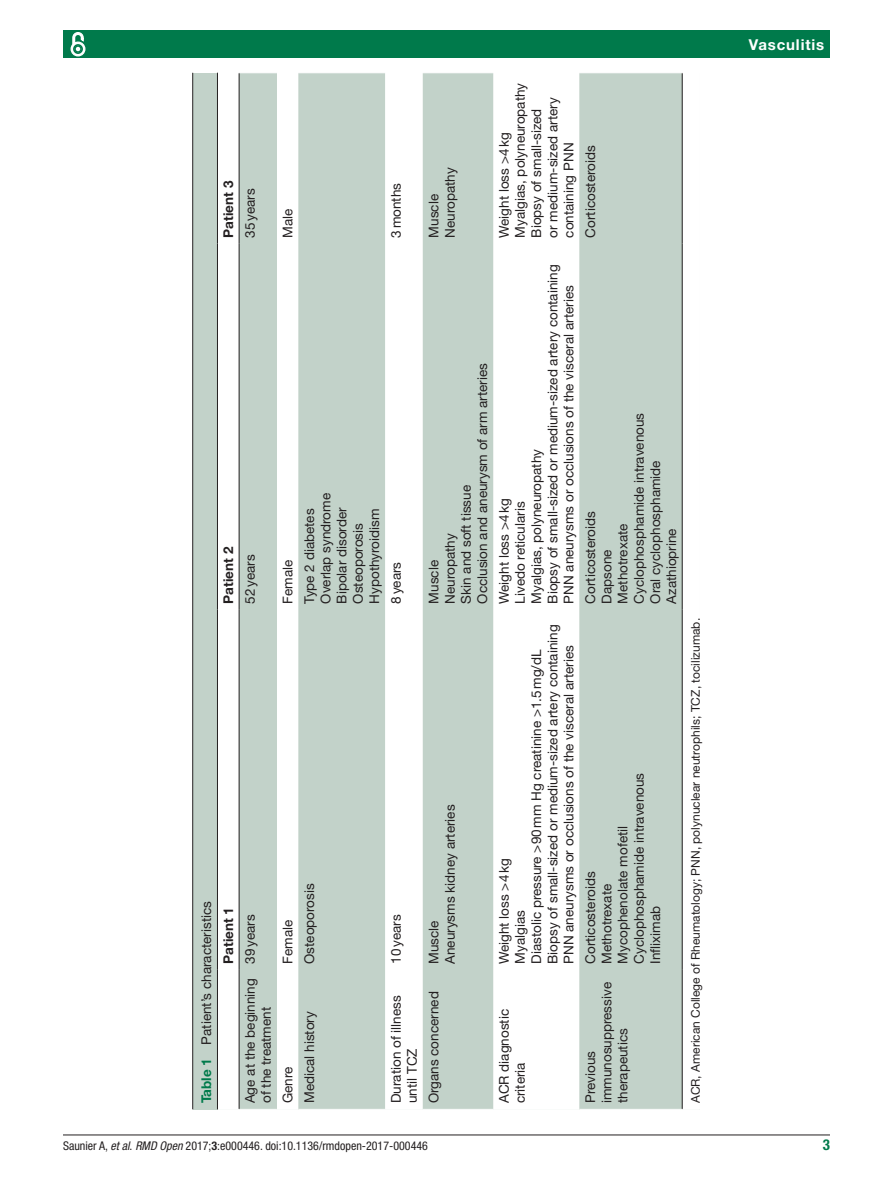
<style>
.page{position:relative;width:893px;height:1191px;background:#fff}
.page>*{position:absolute;margin:0;border:0;box-sizing:border-box;transform-origin:0 0}
.t1{font:700 15px "Helvetica Neue LT Std";letter-spacing:.055em;color:#fff}
.t2{font:700 condensed 15px "Helvetica Neue LT Std";color:#007a4b}
.t3{font:13.5px/16.2px "Helvetica Neue LT Std";color:#231f20}
.t4{font:700 13.5px "Helvetica Neue LT Std";color:#231f20}
.t5{font:12px "Helvetica Neue LT Std";color:#231f20}
.t6{font:condensed 12px "Helvetica Neue LT Std";color:#231f20}
.s1{font-weight:700;color:#007a4b}
.s2{font-weight:700}
.s3{font-style:italic}
</style>
<div class="page">
<hr style="left:63px;top:1134px;width:767px;height:1px;background:#231f20">
<div style="left:63px;top:31px;width:767px;height:27px;background:#007a4b"></div>
<svg style="left:70px;top:32px;width:16px;height:25px"></svg>
<div style="left:74px;top:45px;width:8px;height:8px;border:1px solid #007a4b;border-radius:50%"></div>
<div style="left:193px;top:73px;width:507px;height:1036px;background:#c2d2c9"></div>
<hr style="left:192px;top:73px;width:1px;height:1036px;background:#231f20">
<div style="left:218px;top:73px;width:481px;height:1036px;background:#fff"></div>
<svg style="left:240px;top:73px;width:442px;height:1036px"></svg>
<hr style="left:217px;top:969px;width:1px;height:140px;background:#231f20">
<hr style="left:239px;top:969px;width:1px;height:140px;background:#231f20">
<hr style="left:217px;top:609px;width:1px;height:360px;background:#231f20">
<hr style="left:239px;top:609px;width:1px;height:360px;background:#231f20">
<hr style="left:217px;top:243px;width:1px;height:366px;background:#231f20">
<hr style="left:239px;top:243px;width:1px;height:366px;background:#231f20">
<hr style="left:217px;top:73px;width:1px;height:170px;background:#231f20">
<hr style="left:239px;top:73px;width:1px;height:170px;background:#231f20">
<hr style="left:682px;top:609px;width:1px;height:360px;background:#231f20">
<hr style="left:682px;top:243px;width:1px;height:366px;background:#231f20">
<hr style="left:682px;top:969px;width:1px;height:140px;background:#231f20">
<hr style="left:682px;top:73px;width:1px;height:170px;background:#231f20">
<hr style="left:699px;top:73px;width:1px;height:1036px;background:#fff">
<p class="t4" style="left:220px;top:237px;width:58px;rotate:-90deg">Patient 3</p>
<p class="t4" style="left:220px;top:603px;width:58px;rotate:-90deg">Patient 2</p>
<p class="t3" style="left:195px;top:963px;width:64px;line-height:22px;text-indent:-140px;rotate:-90deg"><span class="s1">Table 1</span> Patient’s characteristics<br><span class="s2">Patient 1</span></p>
<p class="t3" style="left:242px;top:237px;width:51px;rotate:-90deg">35years</p>
<p class="t3" style="left:279px;top:237px;width:31px;rotate:-90deg">Male</p>
<p class="t3" style="left:388px;top:237px;width:56px;rotate:-90deg">3months</p>
<p class="t3" style="left:425px;top:237px;width:72px;rotate:-90deg">Muscle<br>Neuropathy</p>
<p class="t3" style="left:496px;top:237px;width:156px;rotate:-90deg">Weight loss &gt;4kg<br>Myalgias, polyneuropathy<br>Biopsy of small-sized<br>or medium-sized artery containing PNN</p>
<p class="t3" style="left:582px;top:237px;width:94px;rotate:-90deg">Corticosteroids</p>
<p class="t3" style="left:242px;top:603px;width:51px;rotate:-90deg">52years</p>
<p class="t3" style="left:279px;top:603px;width:46px;rotate:-90deg">Female</p>
<p class="t3" style="left:301px;top:603px;width:112px;rotate:-90deg">Type 2 diabetes<br>Overlap syndrome<br>Bipolar disorder<br>Osteoporosis<br>Hypothyroidism</p>
<p class="t3" style="left:388px;top:603px;width:43px;rotate:-90deg">8years</p>
<p class="t3" style="left:425px;top:603px;width:242px;rotate:-90deg">Muscle<br>Neuropathy<br>Skin and soft tissue<br>Occlusion and aneurysm of arm arteries</p>
<p class="t3" style="left:496px;top:603px;width:341px;rotate:-90deg">Weight loss &gt;4kg<br>Livedo reticularis<br>Myalgias, polyneuropathy<br>Biopsy of small-sized or medium-sized artery containing PNN aneurysms or occlusions of the visceral arteries</p>
<p class="t3" style="left:582px;top:603px;width:192px;rotate:-90deg">Corticosteroids<br>Dapsone<br>Methotrexate<br>Cyclophosphamide intravenous<br>Oral cyclophosphamide<br>Azathioprine</p>
<p class="t3" style="left:242px;top:963px;width:51px;rotate:-90deg">39years</p>
<p class="t3" style="left:279px;top:963px;width:46px;rotate:-90deg">Female</p>
<p class="t3" style="left:301px;top:963px;width:82px;rotate:-90deg">Osteoporosis</p>
<p class="t3" style="left:388px;top:963px;width:51px;rotate:-90deg">10years</p>
<p class="t3" style="left:425px;top:963px;width:161px;rotate:-90deg">Muscle<br>Aneurysms kidney arteries</p>
<p class="t3" style="left:496px;top:963px;width:341px;rotate:-90deg">Weight loss &gt;4kg<br>Myalgias<br>Diastolic pressure &gt;90mm Hg creatinine &gt;1.5mg/dL Biopsy of small-sized or medium-sized artery containing PNN aneurysms or occlusions of the visceral arteries</p>
<p class="t3" style="left:582px;top:963px;width:192px;rotate:-90deg">Corticosteroids<br>Methotrexate<br>Mycophenolate mofetil<br>Cyclophosphamide intravenous<br>Infliximab</p>
<p class="t3" style="left:242px;top:1103px;width:126px;rotate:-90deg">Age at the beginning of the treatment</p>
<p class="t3" style="left:279px;top:1103px;width:38px;rotate:-90deg">Genre</p>
<p class="t3" style="left:301px;top:1103px;width:93px;rotate:-90deg">Medical history</p>
<p class="t3" style="left:388px;top:1103px;width:109px;rotate:-90deg">Duration of illness until TCZ</p>
<p class="t3" style="left:425px;top:1103px;width:113px;rotate:-90deg">Organs concerned</p>
<p class="t3" style="left:496px;top:1103px;width:96px;rotate:-90deg">ACR diagnostic criteria</p>
<p class="t3" style="left:582px;top:1103px;width:123px;rotate:-90deg">Previous immunosuppressive therapeutics</p>
<p class="t5" style="left:688px;top:1103px;width:486px;rotate:-90deg">ACR, American College of Rheumatology; PNN, polynuclear neutrophils; TCZ, tocilizumab.</p>
<p class="t1" style="left:749px;top:35px;width:77px">Vasculitis</p>
<p class="t6" style="left:63px;top:1138px;width:366px">Saunier A, <span class="s3">et al</span>. <span class="s3">RMD Open</span> 2017;<span class="s2">3</span>:e000446. doi:10.1136/rmdopen-2017-000446</p>
<p class="t2" style="left:823px;top:1135px;width:9px">3</p>
</div>
